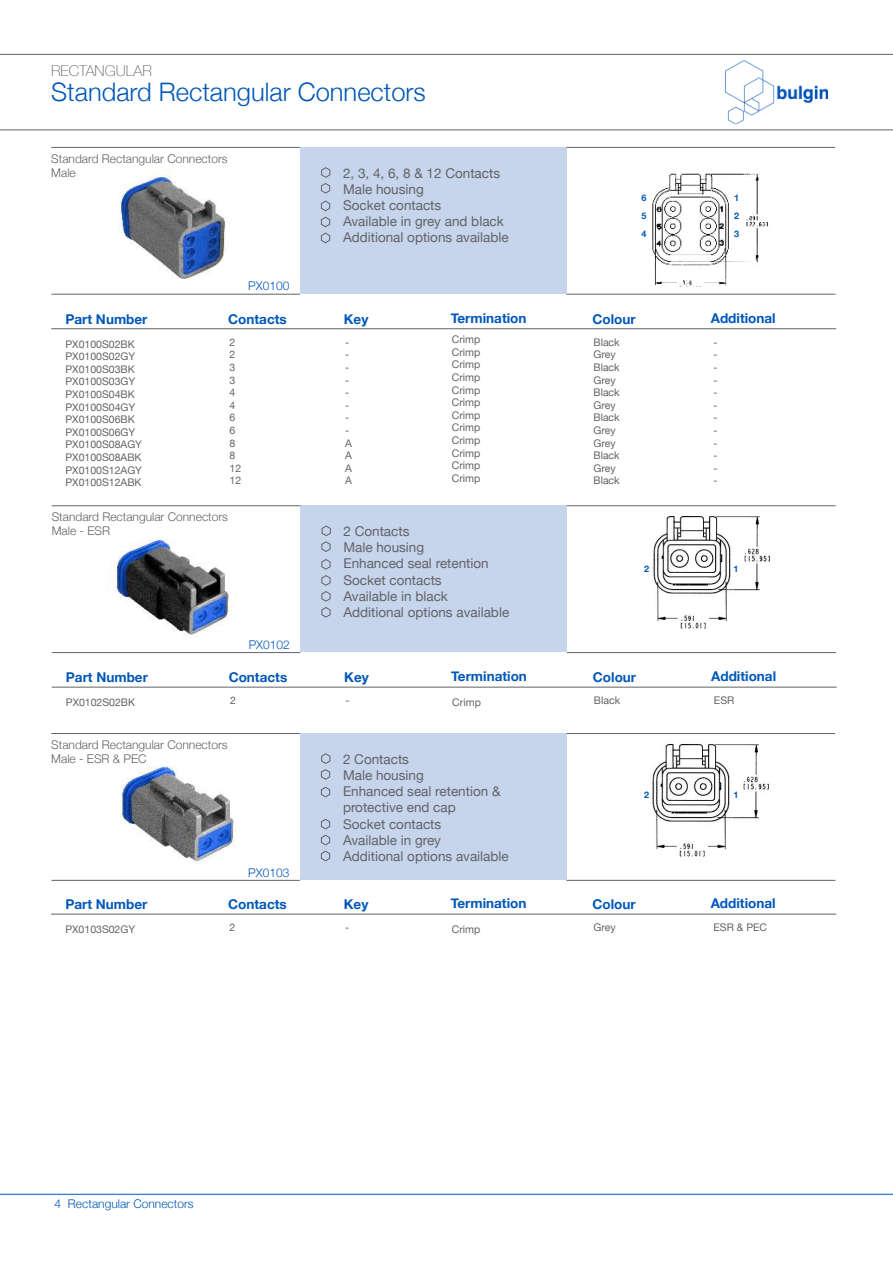
<style>
.page{position:relative;width:893px;height:1263px;background:#fff}
.page>*{position:absolute;margin:0;border:0;box-sizing:border-box;transform-origin:0 0}
.t1{font:300 25.5px "Helvetica Neue";color:#0057b8}
.t2{font:100 15px "Helvetica Neue";color:#626366}
.t3{font:13.5px/16.2px "Helvetica Neue";color:#626366}
.t4{font:700 13.5px "Helvetica Neue";color:#0057b8}
.t5{font:300 12px/14.4px "Helvetica Neue";color:#626366}
.t6{font:300 12px "Helvetica Neue";color:#0057b8}
.t7{font:10.5px/12.6px "Helvetica Neue";color:#626366}
.t8{font:700 9px/18px "Helvetica Neue";color:#0057b8;text-align:justify}
</style>
<div class="page">
<img style="left:726px;top:61px;width:101px;height:63px">
<hr style="left:0;top:54px;width:893px;height:1px;background:#626366">
<hr style="left:0;top:129px;width:893px;height:1px;background:#626366">
<hr style="left:0;top:1194px;width:893px;height:1px;background:#0057b8">
<img style="left:51px;top:766px;width:249px;height:114px">
<img style="left:51px;top:506px;width:244px;height:131px">
<img style="left:51px;top:169px;width:244px;height:125px">
<div style="left:300px;top:147px;width:266px;height:147px;background:#c6d4ec"></div>
<hr style="left:566px;top:147px;width:269px;height:1px;background:#626366">
<hr style="left:51px;top:294px;width:249px;height:1px;background:#626366">
<hr style="left:566px;top:294px;width:269px;height:1px;background:#626366">
<hr style="left:51px;top:328px;width:785px;height:1px;background:#626366">
<hr style="left:51px;top:147px;width:249px;height:1px;background:#626366">
<svg style="left:321px;top:167px;width:10px;height:27px"></svg>
<svg style="left:321px;top:200px;width:10px;height:44px"></svg>
<img style="left:652px;top:173px;width:116px;height:114px">
<div style="left:300px;top:505px;width:267px;height:147px;background:#c6d4ec"></div>
<hr style="left:567px;top:505px;width:269px;height:1px;background:#626366">
<hr style="left:52px;top:652px;width:248px;height:1px;background:#626366">
<hr style="left:567px;top:652px;width:269px;height:1px;background:#626366">
<hr style="left:52px;top:687px;width:785px;height:1px;background:#626366">
<hr style="left:52px;top:505px;width:248px;height:1px;background:#626366">
<svg style="left:321px;top:525px;width:10px;height:27px"></svg>
<svg style="left:321px;top:559px;width:10px;height:59px"></svg>
<div style="left:300px;top:733px;width:266px;height:147px;background:#c6d4ec"></div>
<hr style="left:566px;top:733px;width:269px;height:1px;background:#626366">
<hr style="left:51px;top:880px;width:249px;height:1px;background:#626366">
<hr style="left:566px;top:880px;width:269px;height:1px;background:#626366">
<svg style="left:321px;top:786px;width:10px;height:12px"></svg>
<hr style="left:51px;top:733px;width:249px;height:1px;background:#626366">
<svg style="left:321px;top:753px;width:10px;height:27px"></svg>
<svg style="left:321px;top:818px;width:10px;height:44px"></svg>
<img style="left:653px;top:516px;width:117px;height:113px">
<img style="left:652px;top:744px;width:117px;height:113px">
<hr style="left:51px;top:914px;width:785px;height:1px;background:#626366">
<h2 class="t2" style="left:51px;top:62px;width:102px">RECTANGULAR</h2>
<h1 class="t1" style="left:51px;top:82px;width:376px">Standard Rectangular Connectors</h1>
<p class="t5" style="left:51px;top:152px;width:178px">Standard Rectangular Connectors<br>Male</p>
<p class="t6" style="left:248px;top:282px;width:43px">PX0100</p>
<p class="t3" style="left:343px;top:166px;width:167px">2, 3, 4, 6, 8 &amp; 12 Contacts<br>Male housing<br>Socket contacts<br>Available in grey and black<br>Additional options available</p>
<p class="t8" style="left:641px;top:189px;width:7px">6<br>5<br>4</p>
<p class="t4" style="left:65px;top:314px;width:83px">Part Number</p>
<p class="t4" style="left:228px;top:314px;width:60px">Contacts</p>
<p class="t4" style="left:344px;top:314px;width:26px">Key</p>
<p class="t4" style="left:451px;top:313px;width:77px">Termination</p>
<p class="t4" style="left:592px;top:314px;width:45px">Colour</p>
<p class="t7" style="left:230px;top:337px;width:13px">2<br>2<br>3<br>3<br>4<br>4<br>6<br>6<br>8<br>8<br>12<br>12</p>
<p class="t7" style="left:345px;top:337px;width:8px">- - - - - - - -<br>A<br>A<br>A<br>A</p>
<p class="t7" style="left:452px;top:334px;width:30px;text-align:justify">Crimp Crimp Crimp Crimp Crimp Crimp Crimp Crimp Crimp Crimp Crimp Crimp</p>
<p class="t7" style="left:593px;top:337px;width:28px">Black<br>Grey<br>Black<br>Grey<br>Black<br>Grey<br>Black<br>Grey<br>Grey<br>Black<br>Grey<br>Black</p>
<p class="t7" style="left:65px;top:339px;width:78px">PX0100S02BK<br>PX0100S02GY<br>PX0100S03BK<br>PX0100S03GY<br>PX0100S04BK<br>PX0100S04GY<br>PX0100S06BK<br>PX0100S06GY<br>PX0100S08AGY<br>PX0100S08ABK<br>PX0100S12AGY<br>PX0100S12ABK</p>
<p class="t5" style="left:52px;top:511px;width:178px">Standard Rectangular Connectors<br>Male - ESR</p>
<p class="t3" style="left:343px;top:524px;width:167px">2 Contacts<br>Male housing<br>Enhanced seal retention<br>Socket contacts<br>Available in black<br>Additional options available</p>
<p class="t6" style="left:249px;top:640px;width:43px">PX0102</p>
<p class="t8" style="left:644px;top:560px;width:7px">2</p>
<p class="t8" style="left:734px;top:189px;width:7px">1<br>2<br>3</p>
<p class="t4" style="left:711px;top:313px;width:66px">Additional</p>
<p class="t7" style="left:713px;top:337px;width:6px;text-align:justify">- - - - - - - - - - - -</p>
<p class="t8" style="left:733px;top:560px;width:7px">1</p>
<p class="t4" style="left:66px;top:672px;width:83px">Part Number</p>
<p class="t4" style="left:229px;top:672px;width:60px">Contacts</p>
<p class="t4" style="left:344px;top:672px;width:26px">Key</p>
<p class="t4" style="left:451px;top:671px;width:77px">Termination</p>
<p class="t4" style="left:593px;top:672px;width:45px">Colour</p>
<p class="t7" style="left:230px;top:695px;width:7px">2</p>
<p class="t7" style="left:346px;top:695px;width:6px">-</p>
<p class="t7" style="left:452px;top:697px;width:30px">Crimp</p>
<p class="t7" style="left:594px;top:695px;width:28px">Black</p>
<p class="t4" style="left:711px;top:671px;width:66px">Additional</p>
<p class="t7" style="left:66px;top:697px;width:71px">PX0102S02BK</p>
<p class="t7" style="left:714px;top:695px;width:22px">ESR</p>
<p class="t5" style="left:51px;top:738px;width:178px">Standard Rectangular Connectors<br>Male - ESR &amp; PEC</p>
<p class="t3" style="left:343px;top:752px;width:167px">2 Contacts<br>Male housing<br>Enhanced seal retention &amp; protective end cap<br>Socket contacts<br>Available in grey<br>Additional options available</p>
<p class="t8" style="left:644px;top:787px;width:7px">2</p>
<p class="t8" style="left:733px;top:787px;width:7px">1</p>
<p class="t6" style="left:248px;top:868px;width:43px">PX0103</p>
<p class="t4" style="left:711px;top:898px;width:66px">Additional</p>
<p class="t4" style="left:65px;top:899px;width:83px">Part Number</p>
<p class="t4" style="left:228px;top:899px;width:60px">Contacts</p>
<p class="t4" style="left:344px;top:899px;width:26px">Key</p>
<p class="t4" style="left:451px;top:898px;width:77px">Termination</p>
<p class="t4" style="left:592px;top:899px;width:45px">Colour</p>
<p class="t7" style="left:230px;top:922px;width:7px">2</p>
<p class="t7" style="left:345px;top:922px;width:6px">-</p>
<p class="t7" style="left:452px;top:924px;width:30px">Crimp</p>
<p class="t7" style="left:593px;top:922px;width:24px">Grey</p>
<p class="t7" style="left:65px;top:924px;width:71px">PX0103S02GY</p>
<p class="t7" style="left:713px;top:922px;width:55px">ESR &amp; PEC</p>
<p class="t6" style="left:55px;top:1199px;width:140px">4 Rectangular Connectors</p>
</div>
